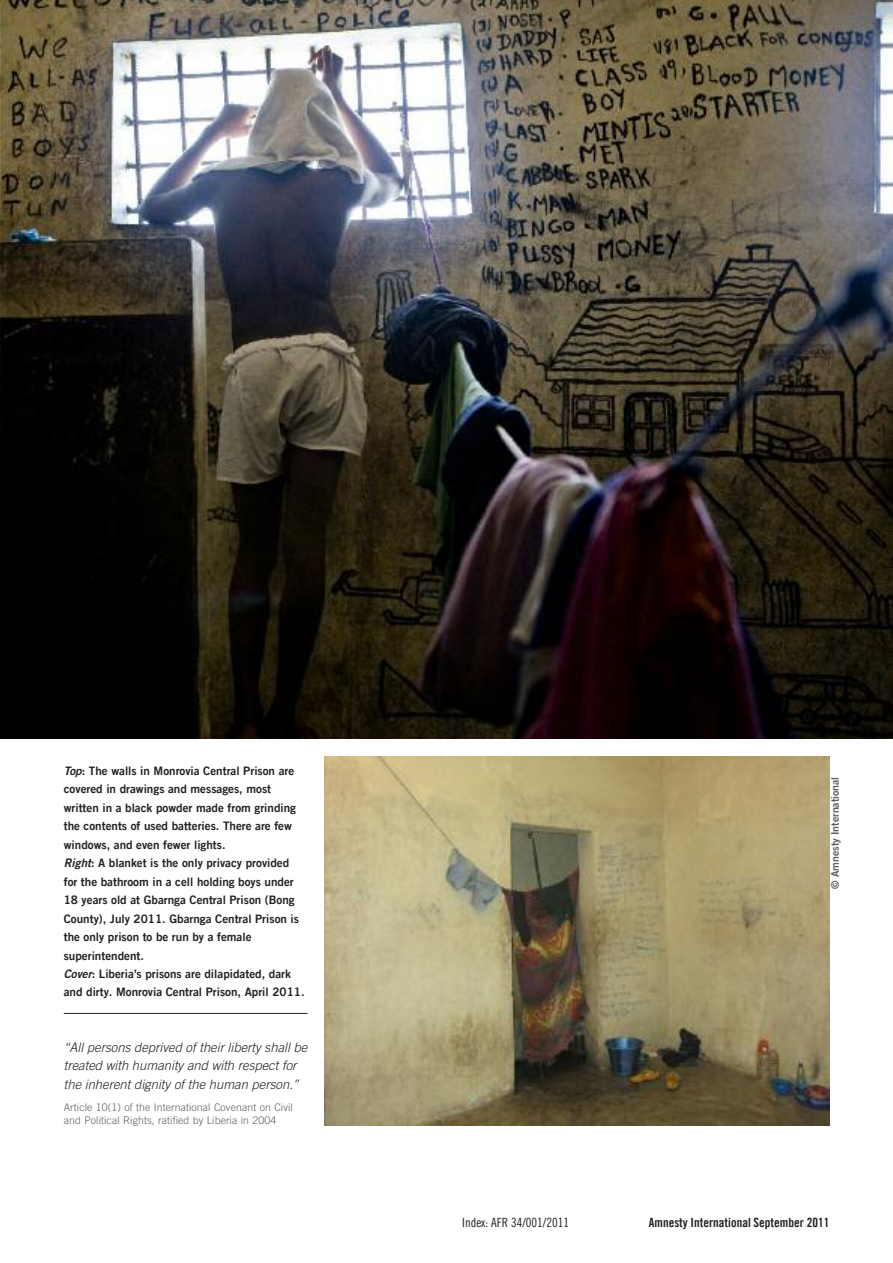
<style>
.page{position:relative;width:893px;height:1263px;background:#fff}
.page>*{position:absolute;margin:0;border:0;box-sizing:border-box;transform-origin:0 0}
.t1{font:italic 300 13.05px/18.5px "Amnesty Trade Gothic";color:#222221}
.t2{font:12.75px "Amnesty Trade Gothic Bd Cn 20";color:#222221}
.t3{font:12.75px "Amnesty Trade Gothic Cn 18";color:#222221}
.t4{font:11.7px/18.5px "Amnesty Trade Gothic Bd 2";color:#222221}
.t5{font:300 10.5px/13.5px "Amnesty Trade Gothic";letter-spacing:.01em;color:#5a5f62}
.t6{font:10.5px "Amnesty Trade Gothic Bd 2";color:#5a5f62}
.s1{font-family:"Amnesty Trade Gothic Bd 2 Obl"}
</style>
<div class="page">
<img style="left:0;top:0;width:893px;height:738px">
<hr style="left:64px;top:1013px;width:244px;height:1px;background:#222221">
<img style="left:325px;top:757px;width:504px;height:368px">
<p class="t4" style="left:64px;top:761px;width:242px"><span class="s1">Top</span>: The walls in Monrovia Central Prison are covered in drawings and messages, most written in a black powder made from grinding the contents of used batteries. There are few windows, and even fewer lights.<br><span class="s1">Right</span>: A blanket is the only privacy provided for the bathroom in a cell holding boys under 18 years old at Gbarnga Central Prison (Bong County), July 2011. Gbarnga Central Prison is the only prison to be run by a female superintendent.<br><span class="s1">Cover</span>: Liberia’s prisons are dilapidated, dark and dirty. Monrovia Central Prison, April 2011.</p>
<p class="t6" style="left:829px;top:889px;width:114px;rotate:-90deg">© Amnesty International</p>
<p class="t1" style="left:64px;top:1038px;width:245px">“All persons deprived of their liberty shall be treated with humanity and with respect for the inherent dignity of the human person.”</p>
<p class="t5" style="left:64px;top:1100px;width:231px">Article 10(1) of the International Covenant on Civil and Political Rights, ratified by Liberia in 2004</p>
<p class="t3" style="left:462px;top:1214px;width:108px">Index: AFR 34/001/2011</p>
<p class="t2" style="left:649px;top:1214px;width:182px">Amnesty International September 2011</p>
</div>
